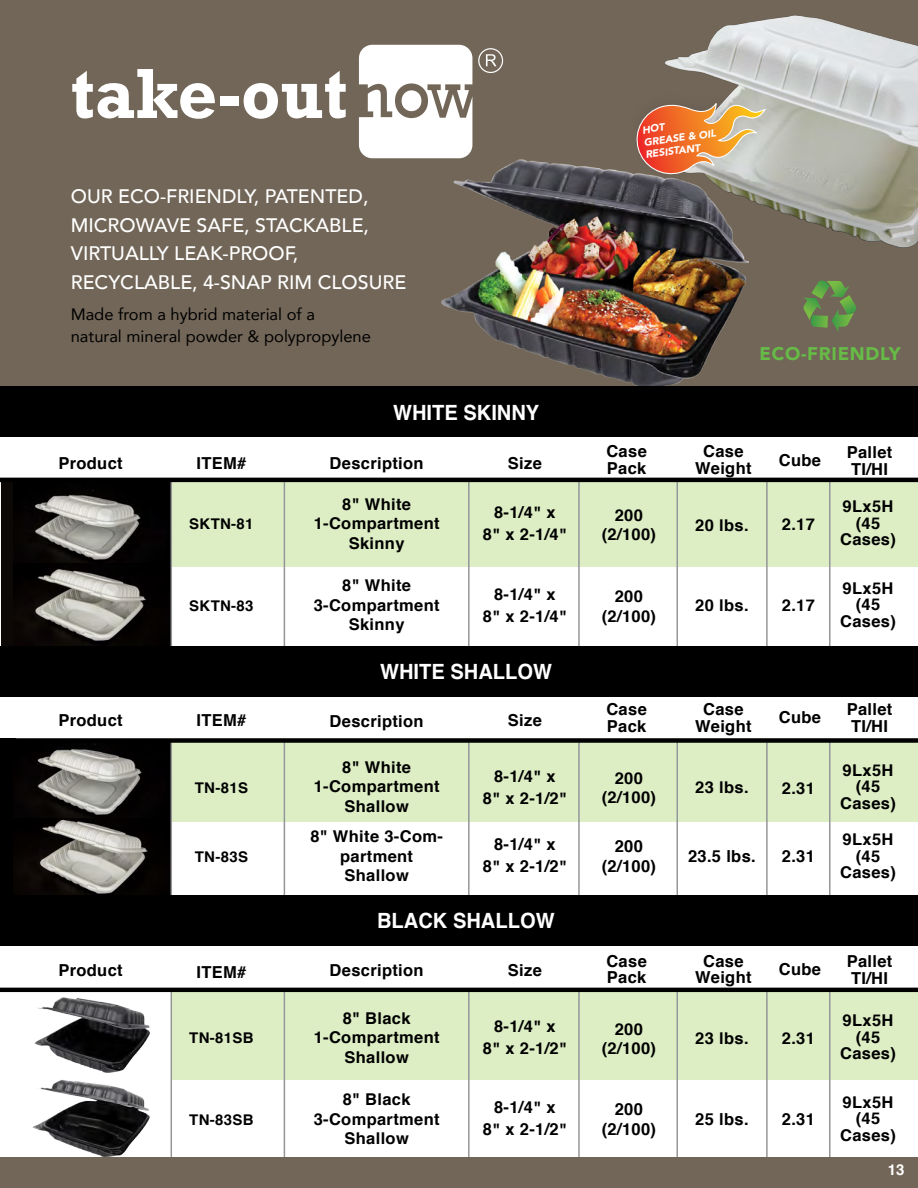
<style>
.page{position:relative;width:918px;height:1188px;background:#fff}
.page>*{position:absolute;margin:0;border:0;box-sizing:border-box;transform-origin:0 0}
.t1{font:700 21px "Helvetica";color:#fff;scale:.96 1}
.t2{font:500 19.5px/28.5px "Avenir";color:#fff}
.t3{font:900 18.3px "Avenir";letter-spacing:.04em;color:#66bc46}
.t4{font:700 16.5px/16.8px "Helvetica";letter-spacing:.02em;color:#000;text-align:center}
.t5{font:16.5px/22.2px "Avenir";color:#000}
.t6{font:700 16.2px/19.5px "Helvetica";letter-spacing:.02em;color:#000;text-align:center}
.t7{font:700 15px "Helvetica";color:#fff}
.t8{font:700 14.7px "Helvetica";letter-spacing:.02em;color:#000}
.t9{font:italic 900 10.35px/12.3px "Avenir";color:#fff}
.s1{font-size:15.75px}
</style>
<div class="page">
<div style="left:172px;top:741px;width:746px;height:81px;background:#ddeec5"></div>
<div style="left:171px;top:481px;width:747px;height:86px;background:#ddeec5"></div>
<div style="left:172px;top:992px;width:746px;height:88px;background:#ddeec5"></div>
<div style="left:1px;top:479px;width:16px;height:168px;background:#0c0805"></div>
<div style="left:0;top:739px;width:16px;height:156px;background:#000"></div>
<div style="left:0;top:0;width:918px;height:393px;background:#726658"></div>
<svg style="left:72px;top:69px;width:143px;height:50px"></svg>
<div style="left:220px;top:96px;width:19px;height:10px;background:#fff"></div>
<svg style="left:244px;top:71px;width:102px;height:48px"></svg>
<svg style="left:359px;top:45px;width:113px;height:113px;background:#e8e6e3"></svg>
<svg style="left:478px;top:48px;width:25px;height:25px"></svg>
<img style="left:665px;top:15px;width:253px;height:248px">
<img style="left:441px;top:160px;width:307px;height:226px">
<svg style="left:803px;top:281px;width:54px;height:51px"></svg>
<img style="left:624px;top:78px;width:150px;height:117px">
<svg style="left:627px;top:87px;width:141px;height:104px"></svg>
<img style="left:16px;top:743px;width:155px;height:76px">
<img style="left:31px;top:992px;width:124px;height:166px">
<img style="left:14px;top:482px;width:157px;height:164px">
<img style="left:14px;top:819px;width:157px;height:76px">
<hr style="left:284px;top:741px;width:1px;height:159px;background:#939598">
<hr style="left:284px;top:990px;width:1px;height:172px;background:#939598">
<hr style="left:284px;top:479px;width:1px;height:167px;background:#939598">
<hr style="left:171px;top:741px;width:1px;height:171px;background:#939598">
<hr style="left:171px;top:989px;width:1px;height:173px;background:#939598">
<hr style="left:171px;top:481px;width:1px;height:167px;background:#939598">
<hr style="left:468px;top:741px;width:2px;height:159px;background:#939598">
<hr style="left:468px;top:989px;width:2px;height:171px;background:#939598">
<hr style="left:468px;top:479px;width:2px;height:167px;background:#939598">
<hr style="left:578px;top:741px;width:2px;height:159px;background:#939598">
<hr style="left:578px;top:989px;width:2px;height:171px;background:#939598">
<hr style="left:578px;top:479px;width:2px;height:167px;background:#939598">
<hr style="left:677px;top:741px;width:1px;height:159px;background:#939598">
<hr style="left:677px;top:989px;width:1px;height:171px;background:#939598">
<hr style="left:677px;top:479px;width:1px;height:167px;background:#939598">
<hr style="left:766px;top:741px;width:2px;height:159px;background:#939598">
<hr style="left:766px;top:989px;width:2px;height:171px;background:#939598">
<hr style="left:766px;top:479px;width:2px;height:167px;background:#939598">
<hr style="left:829px;top:741px;width:2px;height:159px;background:#939598">
<hr style="left:829px;top:989px;width:2px;height:171px;background:#939598">
<hr style="left:829px;top:479px;width:2px;height:167px;background:#939598">
<hr style="left:0;top:988px;width:918px;height:4px;background:#000">
<hr style="left:0;top:478px;width:918px;height:4px;background:#000">
<div style="left:0;top:738px;width:918px;height:5px;background:#000"></div>
<div style="left:0;top:1158px;width:918px;height:30px;background:#726658"></div>
<div style="left:1px;top:386px;width:917px;height:51px;background:#000"></div>
<div style="left:1px;top:646px;width:917px;height:50px;background:#000"></div>
<div style="left:0;top:895px;width:918px;height:50px;background:#000"></div>
<p class="t9" style="left:642px;top:124px;width:74px;rotate:-7deg">HOT<br>GREASE &amp; OIL<br>RESISTANT</p>
<p class="t2" style="left:71px;top:181px;width:337px">OUR ECO-FRIENDLY, PATENTED,<br>MICROWAVE SAFE, STACKABLE,<br>VIRTUALLY LEAK-PROOF,<br>RECYCLABLE, 4-SNAP RIM CLOSURE</p>
<p class="t5" style="left:71px;top:303px;width:302px">Made from a hybrid material of a<br>natural mineral powder &amp; polypropylene</p>
<p class="t3" style="left:760px;top:337px;width:143px">ECO-FRIENDLY</p>
<p class="t1" style="left:393px;top:395px;width:154px">WHITE SKINNY</p>
<p class="t4" style="left:58px;top:455px;width:66px">Product</p>
<p class="t4" style="left:196px;top:455px;width:51px">ITEM#</p>
<p class="t4" style="left:330px;top:455px;width:96px">Description</p>
<p class="t4" style="left:508px;top:455px;width:36px">Size</p>
<p class="t4" style="left:606px;top:443px;width:42px;text-align:left">Case<br>Pack</p>
<p class="t4" style="left:695px;top:443px;width:58px">Case<br>Weight</p>
<p class="t4" style="left:779px;top:452px;width:44px">Cube</p>
<p class="t4" style="left:847px;top:444px;width:47px;text-align:left">Pallet<br>TI/HI</p>
<p class="t8" style="left:189px;top:512px;width:66px">SKTN-81</p>
<p class="t6" style="left:314px;top:494px;width:127px">8" White<br>1-Compartment<br>Skinny</p>
<p class="t6" style="left:483px;top:502px;width:86px;line-height:21.9px">8-1/4<span class="s1">"</span> x<br>8<span class="s1">"</span> x 2-1/4<span class="s1">"</span></p>
<p class="t6" style="left:602px;top:505px;width:56px">200 (2/100)</p>
<p class="t6" style="left:695px;top:516px;width:55px">20 lbs.</p>
<p class="t6" style="left:782px;top:515px;width:35px">2.17</p>
<p class="t6" style="left:840px;top:499px;width:57px;line-height:16.5px">9Lx5H (45<br>Cases)</p>
<p class="t8" style="left:189px;top:594px;width:66px">SKTN-83</p>
<p class="t6" style="left:314px;top:576px;width:127px">8" White<br>3-Compartment<br>Skinny</p>
<p class="t6" style="left:483px;top:583px;width:86px;line-height:21.9px">8-1/4<span class="s1">"</span> x<br>8<span class="s1">"</span> x 2-1/4<span class="s1">"</span></p>
<p class="t6" style="left:602px;top:587px;width:56px">200 (2/100)</p>
<p class="t6" style="left:695px;top:596px;width:55px">20 lbs.</p>
<p class="t6" style="left:782px;top:596px;width:35px">2.17</p>
<p class="t6" style="left:840px;top:580px;width:57px;line-height:16.5px">9Lx5H (45<br>Cases)</p>
<p class="t1" style="left:380px;top:655px;width:181px">WHITE SHALLOW</p>
<p class="t4" style="left:58px;top:712px;width:66px">Product</p>
<p class="t4" style="left:196px;top:712px;width:51px">ITEM#</p>
<p class="t4" style="left:330px;top:713px;width:96px">Description</p>
<p class="t4" style="left:508px;top:712px;width:36px">Size</p>
<p class="t4" style="left:606px;top:701px;width:42px;text-align:left">Case<br>Pack</p>
<p class="t4" style="left:695px;top:701px;width:58px">Case<br>Weight</p>
<p class="t4" style="left:779px;top:709px;width:44px">Cube</p>
<p class="t4" style="left:847px;top:701px;width:47px;text-align:left">Pallet<br>TI/HI</p>
<p class="t8" style="left:195px;top:776px;width:55px">TN-81S</p>
<p class="t6" style="left:314px;top:758px;width:127px">8" White<br>1-Compartment<br>Shallow</p>
<p class="t6" style="left:483px;top:765px;width:86px;line-height:21.9px">8-1/4<span class="s1">"</span> x<br>8<span class="s1">"</span> x 2-1/2<span class="s1">"</span></p>
<p class="t6" style="left:602px;top:769px;width:56px">200 (2/100)</p>
<p class="t6" style="left:695px;top:778px;width:55px">23 lbs.</p>
<p class="t6" style="left:782px;top:778px;width:35px">2.31</p>
<p class="t6" style="left:840px;top:762px;width:57px;line-height:16.5px">9Lx5H (45<br>Cases)</p>
<p class="t8" style="left:195px;top:845px;width:55px">TN-83S</p>
<p class="t6" style="left:310px;top:827px;width:134px">8" White 3-Com&shy;partment<br>Shallow</p>
<p class="t4" style="left:483px;top:834px;width:86px;line-height:21.9px">8-1/4<span class="s1">"</span> x<br>8<span class="s1">"</span> x 2-1/2<span class="s1">"</span></p>
<p class="t4" style="left:602px;top:837px;width:56px;line-height:20px">200 (2/100)</p>
<p class="t4" style="left:688px;top:848px;width:69px">23.5 lbs.</p>
<p class="t4" style="left:782px;top:848px;width:35px">2.31</p>
<p class="t6" style="left:840px;top:831px;width:57px;line-height:16.5px">9Lx5H (45<br>Cases)</p>
<p class="t1" style="left:377px;top:904px;width:186px">BLACK SHALLOW</p>
<p class="t4" style="left:58px;top:962px;width:66px">Product</p>
<p class="t4" style="left:196px;top:964px;width:51px">ITEM#</p>
<p class="t4" style="left:330px;top:962px;width:96px">Description</p>
<p class="t4" style="left:508px;top:962px;width:36px">Size</p>
<p class="t4" style="left:606px;top:953px;width:42px;text-align:left">Case<br>Pack</p>
<p class="t4" style="left:695px;top:953px;width:58px">Case<br>Weight</p>
<p class="t4" style="left:779px;top:961px;width:44px">Cube</p>
<p class="t4" style="left:847px;top:953px;width:47px;text-align:left">Pallet<br>TI/HI</p>
<p class="t8" style="left:189px;top:1026px;width:66px">TN-81SB</p>
<p class="t6" style="left:314px;top:1008px;width:127px">8" Black<br>1-Compartment<br>Shallow</p>
<p class="t6" style="left:483px;top:1016px;width:86px;line-height:21.9px">8-1/4<span class="s1">"</span> x<br>8<span class="s1">"</span> x 2-1/2<span class="s1">"</span></p>
<p class="t6" style="left:602px;top:1019px;width:56px">200 (2/100)</p>
<p class="t6" style="left:695px;top:1029px;width:55px">23 lbs.</p>
<p class="t6" style="left:782px;top:1029px;width:35px">2.31</p>
<p class="t6" style="left:840px;top:1013px;width:57px;line-height:16.5px">9Lx5H (45<br>Cases)</p>
<p class="t8" style="left:189px;top:1108px;width:66px">TN-83SB</p>
<p class="t6" style="left:314px;top:1090px;width:127px">8" Black<br>3-Compartment<br>Shallow</p>
<p class="t4" style="left:483px;top:1097px;width:86px;line-height:21.9px">8-1/4<span class="s1">"</span> x<br>8<span class="s1">"</span> x 2-1/2<span class="s1">"</span></p>
<p class="t4" style="left:602px;top:1100px;width:56px;line-height:20px">200 (2/100)</p>
<p class="t4" style="left:695px;top:1111px;width:55px">25 lbs.</p>
<p class="t4" style="left:782px;top:1111px;width:35px">2.31</p>
<p class="t6" style="left:840px;top:1094px;width:57px;line-height:16.5px">9Lx5H (45<br>Cases)</p>
<p class="t7" style="left:888px;top:1157px;width:18px">13</p>
</div>
